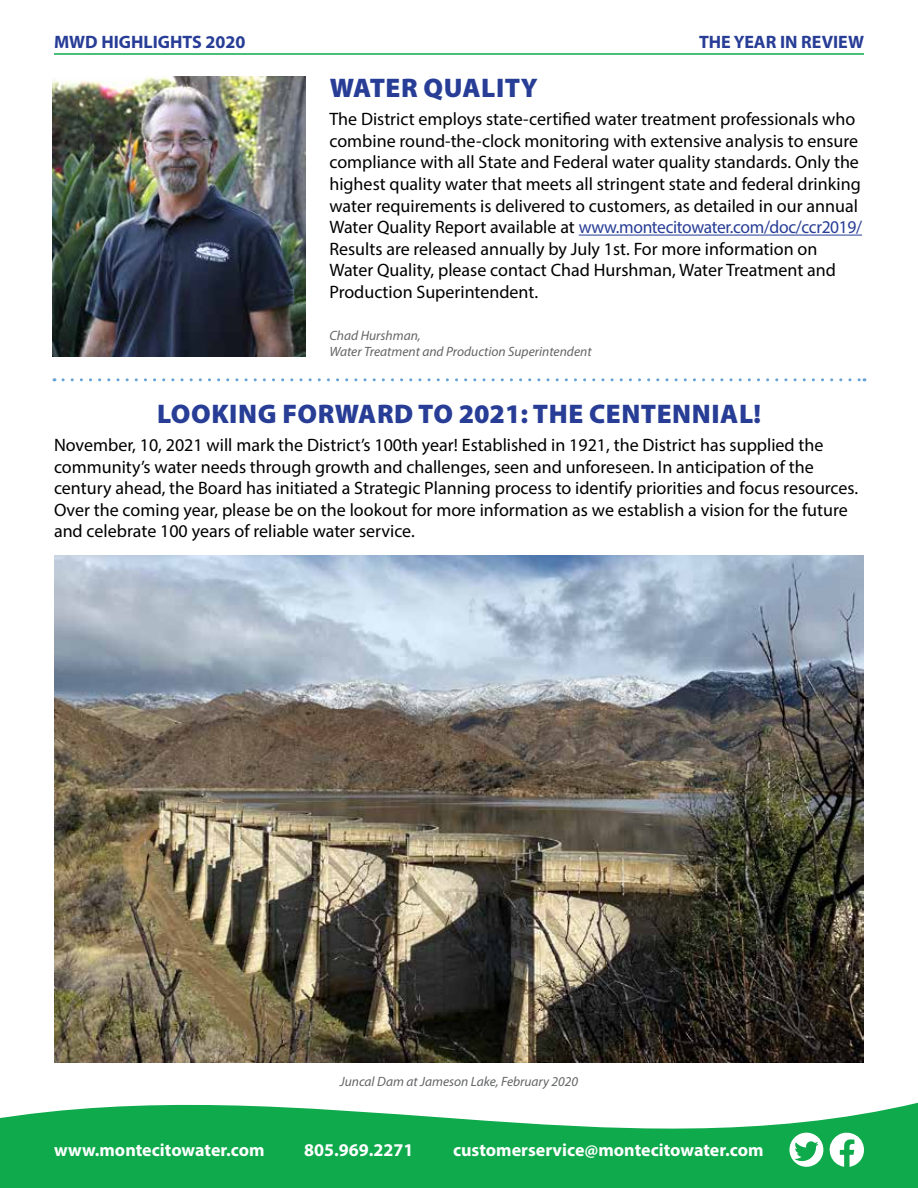
<style>
.page{position:relative;width:918px;height:1188px;background:#fff}
.page>*{position:absolute;margin:0;border:0;box-sizing:border-box;transform-origin:0 0}
.t1{font:900 27px "Myriad Pro";letter-spacing:.02em;color:#273d96}
.t2{font:18px/21.6px "Myriad Pro";color:#000}
.t3{font:700 18px "Myriad Pro";color:#fff}
.t4{font:700 18px "Myriad Pro";color:#273d96}
.t5{font:italic 13.5px/16.2px "Myriad Pro";color:#636466}
.s1{color:#273d96}
</style>
<div class="page">
<svg style="left:0;top:1102px;width:918px;height:86px;fill:#0faa4c"></svg>
<svg style="left:789px;top:1131px;width:76px;height:36px"></svg>
<hr style="left:54px;top:53px;width:810px;height:2px;background:#0faa4c">
<hr style="left:579px;top:235px;width:283px;height:1px;background:#273d96">
<img style="left:54px;top:555px;width:810px;height:507px">
<svg style="left:63px;top:378px;width:802px;height:3px"></svg>
<img style="left:52px;top:77px;width:253px;height:279px">
<p class="t4" style="left:54px;top:30px;width:193px">MWD HIGHLIGHTS 2020</p>
<p class="t4" style="left:699px;top:30px;width:166px">THE YEAR IN REVIEW</p>
<h1 class="t1" style="left:330px;top:70px;width:210px">WATER QUALITY</h1>
<p class="t2" style="left:329px;top:108px;width:534px">The District employs state-certified water treatment professionals who combine round-the-clock monitoring with extensive analysis to ensure compliance with all State and Federal water quality standards. Only the highest quality water that meets all stringent state and federal drinking water requirements is delivered to customers, as detailed in our annual Water Quality Report available at <span class="s1">www.montecitowater.com/doc/ccr2019/ </span>Results are released annually by July 1st. For more information on Water Quality, please contact Chad Hurshman, Water Treatment and Production Superintendent.</p>
<p class="t5" style="left:329px;top:327px;width:264px">Chad Hurshman,<br>Water Treatment and Production Superintendent</p>
<h1 class="t1" style="left:157px;top:395px;width:606px">LOOKING FORWARD TO 2021: THE CENTENNIAL!</h1>
<p class="t2" style="left:54px;top:434px;width:806px">November, 10, 2021 will mark the District’s 100th year! Established in 1921, the District has supplied the community’s water needs through growth and challenges, seen and unforeseen. In anticipation of the century ahead, the Board has initiated a Strategic Planning process to identify priorities and focus resources.<br>Over the coming year, please be on the lookout for more information as we establish a vision for the future and celebrate 100 years of reliable water service.</p>
<p class="t5" style="left:340px;top:1073px;width:240px">Juncal Dam at Jameson Lake, February 2020</p>
<p class="t3" style="left:54px;top:1139px;width:212px">www.montecitowater.com</p>
<p class="t3" style="left:304px;top:1139px;width:111px">805.969.2271</p>
<p class="t3" style="left:453px;top:1139px;width:312px">customerservice@montecitowater.com</p>
</div>
